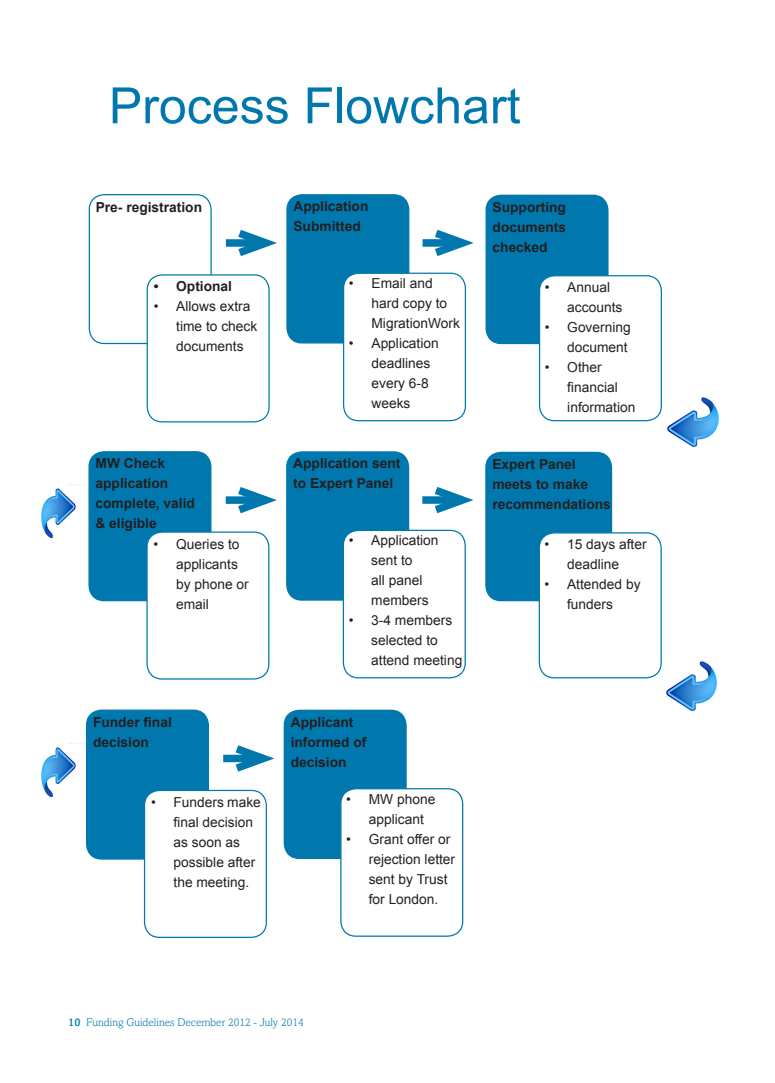
<style>
.page{position:relative;width:775px;height:1083px;background:#fff}
.page>*{position:absolute;margin:0;border:0;box-sizing:border-box;transform-origin:0 0}
.t1{font:50px "Arial";color:#0078ae}
.t2{font:13.75px/20px "Arial";color:#231f20}
.t3{font:700 13.75px/20px "Arial";color:#231f20}
.Publication_title{font:300 11.25px "Amasis";color:#0078ae}
.s1{font-weight:500}
</style>
<div class="page">
<div style="left:89px;top:194px;width:122px;height:150px;border:1px solid #0078ae;border-radius:15px"></div>
<div style="left:147px;top:275px;width:122px;height:147px;background:#fff;border-radius:15px"></div>
<div style="left:146px;top:274px;width:123px;height:148px;border:1px solid #0078ae;border-radius:15px"></div>
<div style="left:226px;top:239px;width:40px;height:8px;background:#0078ae"></div>
<svg style="left:230px;top:230px;width:47px;height:26px"></svg>
<div style="left:287px;top:195px;width:121px;height:148px;background:#0078ae;border-radius:15px"></div>
<div style="left:286px;top:194px;width:123px;height:149px;border:1px solid #0078ae;border-radius:15px"></div>
<div style="left:486px;top:195px;width:121px;height:148px;background:#0078ae;border-radius:15px"></div>
<div style="left:485px;top:195px;width:123px;height:149px;border:1px solid #0078ae;border-radius:15px"></div>
<div style="left:343px;top:273px;width:122px;height:147px;background:#fff;border-radius:15px"></div>
<div style="left:343px;top:272px;width:122px;height:149px;border:1px solid #0078ae;border-radius:15px"></div>
<div style="left:539px;top:276px;width:122px;height:144px;background:#fff;border-radius:15px"></div>
<div style="left:538px;top:275px;width:123px;height:146px;border:1px solid #0078ae;border-radius:15px"></div>
<div style="left:422px;top:239px;width:40px;height:8px;background:#0078ae"></div>
<svg style="left:426px;top:229px;width:48px;height:27px"></svg>
<img style="left:40px;top:484px;width:44px;height:55px">
<div style="left:89px;top:452px;width:122px;height:148px;background:#0078ae;border-radius:15px"></div>
<div style="left:88px;top:451px;width:123px;height:150px;border:1px solid #0078ae;border-radius:15px"></div>
<div style="left:147px;top:532px;width:122px;height:147px;background:#fff;border-radius:15px"></div>
<div style="left:146px;top:531px;width:123px;height:148px;border:1px solid #0078ae;border-radius:15px"></div>
<div style="left:225px;top:496px;width:41px;height:8px;background:#0078ae"></div>
<svg style="left:230px;top:487px;width:47px;height:27px"></svg>
<div style="left:286px;top:452px;width:122px;height:148px;background:#0078ae;border-radius:15px"></div>
<div style="left:286px;top:451px;width:123px;height:149px;border:1px solid #0078ae;border-radius:15px"></div>
<div style="left:485px;top:452px;width:126px;height:148px;background:#0078ae;border-radius:15px"></div>
<div style="left:485px;top:452px;width:126px;height:149px;border:1px solid #0078ae;border-radius:15px"></div>
<div style="left:343px;top:530px;width:122px;height:147px;background:#fff;border-radius:15px"></div>
<div style="left:342px;top:529px;width:123px;height:149px;border:1px solid #0078ae;border-radius:15px"></div>
<div style="left:539px;top:533px;width:121px;height:144px;background:#fff;border-radius:15px"></div>
<div style="left:538px;top:532px;width:123px;height:146px;border:1px solid #0078ae;border-radius:15px"></div>
<div style="left:422px;top:496px;width:40px;height:8px;background:#0078ae"></div>
<svg style="left:426px;top:487px;width:48px;height:27px"></svg>
<div style="left:86px;top:710px;width:122px;height:149px;background:#0078ae;border-radius:15px"></div>
<div style="left:86px;top:709px;width:123px;height:150px;border:1px solid #0078ae;border-radius:15px"></div>
<div style="left:144px;top:790px;width:122px;height:147px;background:#fff;border-radius:15px"></div>
<div style="left:144px;top:789px;width:123px;height:148px;border:1px solid #0078ae;border-radius:15px"></div>
<div style="left:223px;top:754px;width:40px;height:8px;background:#0078ae"></div>
<svg style="left:227px;top:745px;width:48px;height:27px"></svg>
<div style="left:284px;top:710px;width:122px;height:148px;background:#0078ae;border-radius:15px"></div>
<div style="left:283px;top:709px;width:123px;height:150px;border:1px solid #0078ae;border-radius:15px"></div>
<div style="left:340px;top:788px;width:122px;height:148px;background:#fff;border-radius:15px"></div>
<div style="left:340px;top:788px;width:123px;height:148px;border:1px solid #0078ae;border-radius:15px"></div>
<img style="left:667px;top:397px;width:52px;height:50px">
<div style="left:718px;top:435px;width:17px;height:25px;background:#fff"></div>
<img style="left:666px;top:661px;width:51px;height:50px">
<div style="left:716px;top:699px;width:18px;height:25px;background:#fff"></div>
<img style="left:40px;top:743px;width:44px;height:55px">
<p class="t1" style="left:109px;top:73px;width:413px">Process Flowchart</p>
<p class="t3" style="left:96px;top:198px;width:108px">Pre- registration</p>
<p class="t3" style="left:154px;top:277px;width:80px">• Optional</p>
<p class="t2" style="left:176px;top:297px;width:83px;text-indent:-22px">• Allows extra time to check documents</p>
<p class="t3" style="left:293px;top:197px;width:76px">Application<br>Submitted</p>
<p class="t3" style="left:492px;top:197px;width:75px;text-align:justify">Supporting documents checked</p>
<p class="t2" style="left:567px;top:277px;width:57px;text-indent:-22px">• Annual accounts</p>
<p class="t2" style="left:544px;top:317px;width:87px;text-align:right">• Governing document</p>
<p class="t2" style="left:567px;top:357px;width:70px;text-indent:-22px">• Other financial information</p>
<p class="t2" style="left:371px;top:273px;width:90px;text-indent:-22px">• Email and hard copy to<br>MigrationWork</p>
<p class="t2" style="left:371px;top:333px;width:69px;text-indent:-22px">• Application deadlines every 6-8 weeks</p>
<p class="t3" style="left:95px;top:454px;width:101px">MW Check application complete, valid &amp; eligible</p>
<p class="t2" style="left:176px;top:534px;width:74px;text-indent:-23px">• Queries to applicants by phone or email</p>
<p class="t3" style="left:293px;top:454px;width:108px">Application sent to Expert Panel</p>
<p class="t3" style="left:492px;top:454px;width:120px">Expert Panel meets to make recommendations</p>
<p class="t2" style="left:544px;top:534px;width:103px;text-align:center">• 15 days after deadline</p>
<p class="t2" style="left:544px;top:574px;width:97px;text-align:center">• Attended by funders</p>
<p class="t2" style="left:371px;top:530px;width:69px;text-indent:-22px">• Application sent to<br>all panel members</p>
<p class="t2" style="left:371px;top:610px;width:92px;text-indent:-22px">• 3-4 members selected to attend meeting</p>
<p class="t3" style="left:93px;top:712px;width:80px">Funder final decision</p>
<p class="t2" style="left:173px;top:792px;width:89px;text-indent:-23px">• Funders make final decision as soon as possible after the meeting.</p>
<p class="t3" style="left:290px;top:712px;width:77px">Applicant informed of decision</p>
<p class="t2" style="left:368px;top:789px;width:68px;text-indent:-22px">• MW phone applicant</p>
<p class="t2" style="left:368px;top:829px;width:88px;text-indent:-22px">• Grant offer or rejection letter sent by Trust for London.</p>
<p class="Publication_title" style="left:68px;top:1015px;width:237px"><span class="s1">10</span> Funding Guidelines December 2012 - July 2014</p>
</div>
